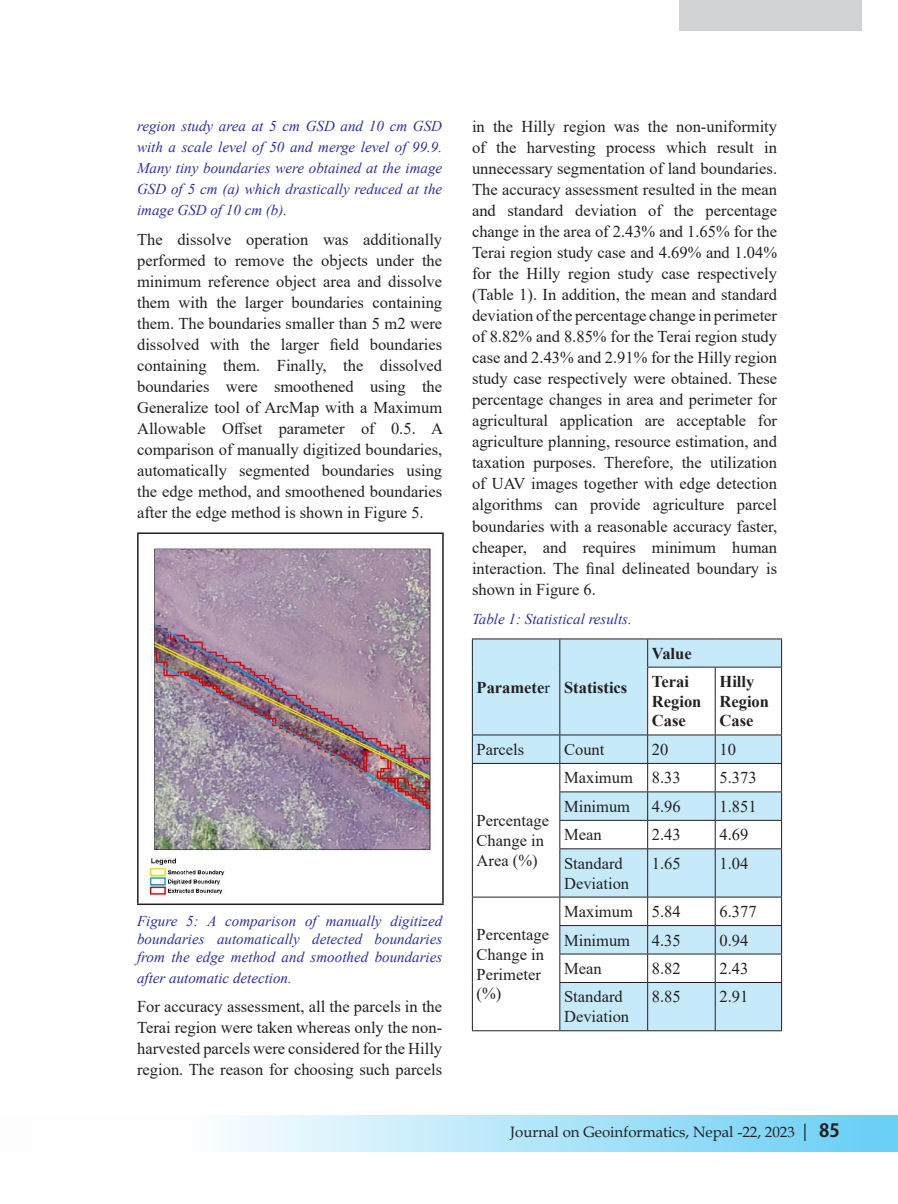
<style>
.page{position:relative;width:898px;height:1204px;background:#fff}
.page>*{position:absolute;margin:0;border:0;box-sizing:border-box;transform-origin:0 0}
.List_Paragraph{font:16.5px/21px "Times New Roman";color:#231f20}
.t1{font:700 16.5px/19.8px "Times New Roman";color:#231f20}
.t2{font:italic 15px/21px "Times New Roman";color:#2e3092;text-align:justify}
.t3{font:15px "Book Antiqua";color:#231f20}
.s1{font-weight:400}
.s2{font-size:18px}
.s3{font-family:"Koz Go Pr 6 N";font-weight:700;font-size:18px}
</style>
<div class="page">
<div style="left:0;top:1114px;width:897px;height:37px;background:linear-gradient(to right,#fff,#6dcff6)"></div>
<div style="left:679px;top:0;width:182px;height:31px;background:#d1d2d4"></div>
<hr style="left:137px;top:532px;width:306px;height:2px;background:#231f20">
<hr style="left:137px;top:534px;width:1px;height:369px;background:#231f20">
<hr style="left:442px;top:534px;width:1px;height:369px;background:#231f20">
<hr style="left:137px;top:903px;width:306px;height:2px;background:#231f20">
<img style="left:145px;top:548px;width:288px;height:349px">
<div style="left:473px;top:639px;width:307px;height:28px;background:#c6eafa"></div>
<svg style="left:473px;top:667px;width:307px;height:363px"></svg>
<hr style="left:472px;top:638px;width:87px;height:1px;background:#231f20">
<hr style="left:559px;top:638px;width:88px;height:1px;background:#231f20">
<hr style="left:647px;top:638px;width:68px;height:1px;background:#231f20">
<hr style="left:715px;top:638px;width:66px;height:1px;background:#231f20">
<hr style="left:647px;top:666px;width:68px;height:1px;background:#231f20">
<hr style="left:715px;top:666px;width:66px;height:1px;background:#231f20">
<hr style="left:472px;top:734px;width:87px;height:1px;background:#231f20">
<hr style="left:559px;top:734px;width:88px;height:1px;background:#231f20">
<hr style="left:647px;top:734px;width:68px;height:1px;background:#231f20">
<hr style="left:715px;top:734px;width:66px;height:1px;background:#231f20">
<hr style="left:472px;top:763px;width:87px;height:1px;background:#231f20">
<hr style="left:559px;top:763px;width:88px;height:1px;background:#231f20">
<hr style="left:647px;top:763px;width:68px;height:1px;background:#231f20">
<hr style="left:715px;top:763px;width:66px;height:1px;background:#231f20">
<hr style="left:559px;top:791px;width:88px;height:1px;background:#231f20">
<hr style="left:647px;top:791px;width:68px;height:1px;background:#231f20">
<hr style="left:715px;top:791px;width:66px;height:1px;background:#231f20">
<hr style="left:559px;top:820px;width:88px;height:1px;background:#231f20">
<hr style="left:647px;top:820px;width:68px;height:1px;background:#231f20">
<hr style="left:715px;top:820px;width:66px;height:1px;background:#231f20">
<hr style="left:559px;top:848px;width:88px;height:1px;background:#231f20">
<hr style="left:647px;top:848px;width:68px;height:1px;background:#231f20">
<hr style="left:715px;top:848px;width:66px;height:1px;background:#231f20">
<hr style="left:472px;top:896px;width:87px;height:1px;background:#231f20">
<hr style="left:559px;top:896px;width:88px;height:1px;background:#231f20">
<hr style="left:647px;top:896px;width:68px;height:1px;background:#231f20">
<hr style="left:715px;top:896px;width:66px;height:1px;background:#231f20">
<hr style="left:559px;top:925px;width:88px;height:1px;background:#231f20">
<hr style="left:647px;top:925px;width:68px;height:1px;background:#231f20">
<hr style="left:715px;top:925px;width:66px;height:1px;background:#231f20">
<hr style="left:559px;top:953px;width:88px;height:1px;background:#231f20">
<hr style="left:647px;top:953px;width:68px;height:1px;background:#231f20">
<hr style="left:715px;top:953px;width:66px;height:1px;background:#231f20">
<hr style="left:559px;top:982px;width:88px;height:1px;background:#231f20">
<hr style="left:647px;top:982px;width:68px;height:1px;background:#231f20">
<hr style="left:715px;top:982px;width:66px;height:1px;background:#231f20">
<hr style="left:472px;top:1030px;width:87px;height:1px;background:#231f20">
<hr style="left:559px;top:1030px;width:88px;height:1px;background:#231f20">
<hr style="left:647px;top:1030px;width:68px;height:1px;background:#231f20">
<hr style="left:715px;top:1030px;width:66px;height:1px;background:#231f20">
<svg style="left:472px;top:639px;width:1px;height:28px"></svg>
<hr style="left:472px;top:667px;width:1px;height:67px;background:#231f20">
<svg style="left:472px;top:735px;width:1px;height:113px"></svg>
<hr style="left:472px;top:848px;width:1px;height:48px;background:#231f20">
<svg style="left:472px;top:897px;width:1px;height:85px"></svg>
<hr style="left:472px;top:982px;width:1px;height:48px;background:#231f20">
<svg style="left:559px;top:639px;width:1px;height:28px"></svg>
<svg style="left:647px;top:639px;width:1px;height:27px"></svg>
<svg style="left:780px;top:639px;width:1px;height:27px"></svg>
<hr style="left:559px;top:667px;width:1px;height:67px;background:#231f20">
<hr style="left:647px;top:667px;width:1px;height:67px;background:#231f20">
<hr style="left:714px;top:667px;width:1px;height:67px;background:#231f20">
<hr style="left:780px;top:667px;width:1px;height:67px;background:#231f20">
<svg style="left:559px;top:735px;width:1px;height:113px"></svg>
<svg style="left:647px;top:735px;width:1px;height:113px"></svg>
<svg style="left:714px;top:735px;width:1px;height:113px"></svg>
<svg style="left:780px;top:735px;width:1px;height:86px"></svg>
<hr style="left:559px;top:849px;width:1px;height:47px;background:#231f20">
<hr style="left:647px;top:849px;width:1px;height:47px;background:#231f20">
<hr style="left:714px;top:849px;width:1px;height:47px;background:#231f20">
<hr style="left:780px;top:849px;width:1px;height:47px;background:#231f20">
<svg style="left:559px;top:897px;width:1px;height:85px"></svg>
<svg style="left:647px;top:897px;width:1px;height:85px"></svg>
<svg style="left:714px;top:897px;width:1px;height:85px"></svg>
<svg style="left:780px;top:897px;width:1px;height:58px"></svg>
<hr style="left:559px;top:982px;width:1px;height:48px;background:#231f20">
<hr style="left:647px;top:982px;width:1px;height:48px;background:#231f20">
<hr style="left:714px;top:982px;width:1px;height:48px;background:#231f20">
<hr style="left:780px;top:982px;width:1px;height:48px;background:#231f20">
<p class="t2" style="left:137px;top:115px;width:306px">region study area at 5 cm GSD and 10 cm GSD with a scale level of 50 and merge level of 99.9.<br>Many tiny boundaries were obtained at the image GSD of 5 cm (a) which drastically reduced at the image GSD of 10 cm (b).</p>
<p class="List_Paragraph" style="left:137px;top:228px;width:307px;text-align:justify">The dissolve operation was additionally performed to remove the objects under the minimum reference object area and dissolve them with the larger boundaries containing them. The boundaries smaller than 5 m2 were dissolved with the larger field boundaries containing them. Finally, the dissolved boundaries were smoothened using the Generalize tool of ArcMap with a Maximum Allowable Offset parameter of 0.5. A comparison of manually digitized boundaries, automatically segmented boundaries using the edge method, and smoothened boundaries after the edge method is shown in Figure 5.</p>
<p class="t2" style="left:137px;top:911px;width:306px;line-height:18px">Figure 5: A comparison of manually digitized boundaries automatically detected boundaries from the edge method and smoothed boundaries</p>
<p class="t2" style="left:137px;top:966px;width:156px">after automatic detection.</p>
<p class="List_Paragraph" style="left:137px;top:995px;width:306px;text-align:justify">For accuracy assessment, all the parcels in the Terai region were taken whereas only the non&shy;harvested parcels were considered for the Hilly region. The reason for choosing such parcels</p>
<p class="List_Paragraph" style="left:472px;top:116px;width:306px;text-align:justify">in the Hilly region was the non-uniformity of the harvesting process which result in unnecessary segmentation of land boundaries.<br>The accuracy assessment resulted in the mean and standard deviation of the percentage change in the area of 2.43% and 1.65% for the Terai region study case and 4.69% and 1.04% for the Hilly region study case respectively (Table 1). In addition, the mean and standard deviation of the percentage change in perimeter of 8.82% and 8.85% for the Terai region study case and 2.43% and 2.91% for the Hilly region study case respectively were obtained. These percentage changes in area and perimeter for agricultural application are acceptable for agriculture planning, resource estimation, and taxation purposes. Therefore, the utilization of UAV images together with edge detection algorithms can provide agriculture parcel boundaries with a reasonable accuracy faster, cheaper, and requires minimum human interaction. The final delineated boundary is shown in Figure 6.</p>
<p class="t2" style="left:472px;top:608px;width:161px">Table 1: Statistical results.</p>
<p class="t1" style="left:476px;top:676px;width:75px">Paramete<span class="s1">r</span></p>
<p class="t1" style="left:564px;top:676px;width:65px">Statistics</p>
<p class="t1" style="left:651px;top:642px;width:41px">Value</p>
<p class="t1" style="left:651px;top:671px;width:51px">Terai<br>Region<br>Case</p>
<p class="t1" style="left:719px;top:671px;width:51px">Hilly<br>Region<br>Case</p>
<p class="List_Paragraph" style="left:476px;top:738px;width:49px">Parcels</p>
<p class="List_Paragraph" style="left:564px;top:738px;width:42px">Count</p>
<p class="List_Paragraph" style="left:651px;top:738px;width:18px">20</p>
<p class="List_Paragraph" style="left:719px;top:738px;width:18px">10</p>
<p class="List_Paragraph" style="left:476px;top:810px;width:74px;line-height:19.8px">Percentage<br>Change in<br>Area (%)</p>
<p class="List_Paragraph" style="left:476px;top:923px;width:74px;line-height:19.8px">Percentage<br>Change in<br>Perimeter (%)</p>
<p class="List_Paragraph" style="left:564px;top:766px;width:70px">Maximum</p>
<p class="List_Paragraph" style="left:651px;top:766px;width:30px">8.33</p>
<p class="List_Paragraph" style="left:719px;top:766px;width:39px">5.373</p>
<p class="List_Paragraph" style="left:564px;top:795px;width:68px">Minimum</p>
<p class="List_Paragraph" style="left:651px;top:795px;width:30px">4.96</p>
<p class="List_Paragraph" style="left:719px;top:795px;width:39px">1.851</p>
<p class="List_Paragraph" style="left:564px;top:823px;width:39px">Mean</p>
<p class="List_Paragraph" style="left:651px;top:823px;width:30px">2.43</p>
<p class="List_Paragraph" style="left:719px;top:823px;width:30px">4.69</p>
<p class="List_Paragraph" style="left:564px;top:852px;width:67px;line-height:19.8px">Standard<br>Deviation</p>
<p class="List_Paragraph" style="left:651px;top:852px;width:30px">1.65</p>
<p class="List_Paragraph" style="left:719px;top:852px;width:30px">1.04</p>
<p class="List_Paragraph" style="left:564px;top:900px;width:70px">Maximum</p>
<p class="List_Paragraph" style="left:651px;top:900px;width:30px">5.84</p>
<p class="List_Paragraph" style="left:719px;top:900px;width:39px">6.377</p>
<p class="List_Paragraph" style="left:564px;top:928px;width:68px">Minimum</p>
<p class="List_Paragraph" style="left:651px;top:928px;width:30px">4.35</p>
<p class="List_Paragraph" style="left:719px;top:928px;width:30px">0.94</p>
<p class="List_Paragraph" style="left:564px;top:957px;width:39px">Mean</p>
<p class="List_Paragraph" style="left:651px;top:957px;width:30px">8.82</p>
<p class="List_Paragraph" style="left:719px;top:957px;width:30px">2.43</p>
<p class="List_Paragraph" style="left:564px;top:986px;width:67px;line-height:19.8px">Standard<br>Deviation</p>
<p class="List_Paragraph" style="left:651px;top:985px;width:30px">8.85</p>
<p class="List_Paragraph" style="left:719px;top:985px;width:30px">2.91</p>
<p class="t3" style="left:510px;top:1121px;width:331px">Journal on Geoinformatics, Nepal -22, 2023 <span class="s2">|</span> <span class="s3">85</span></p>
</div>
